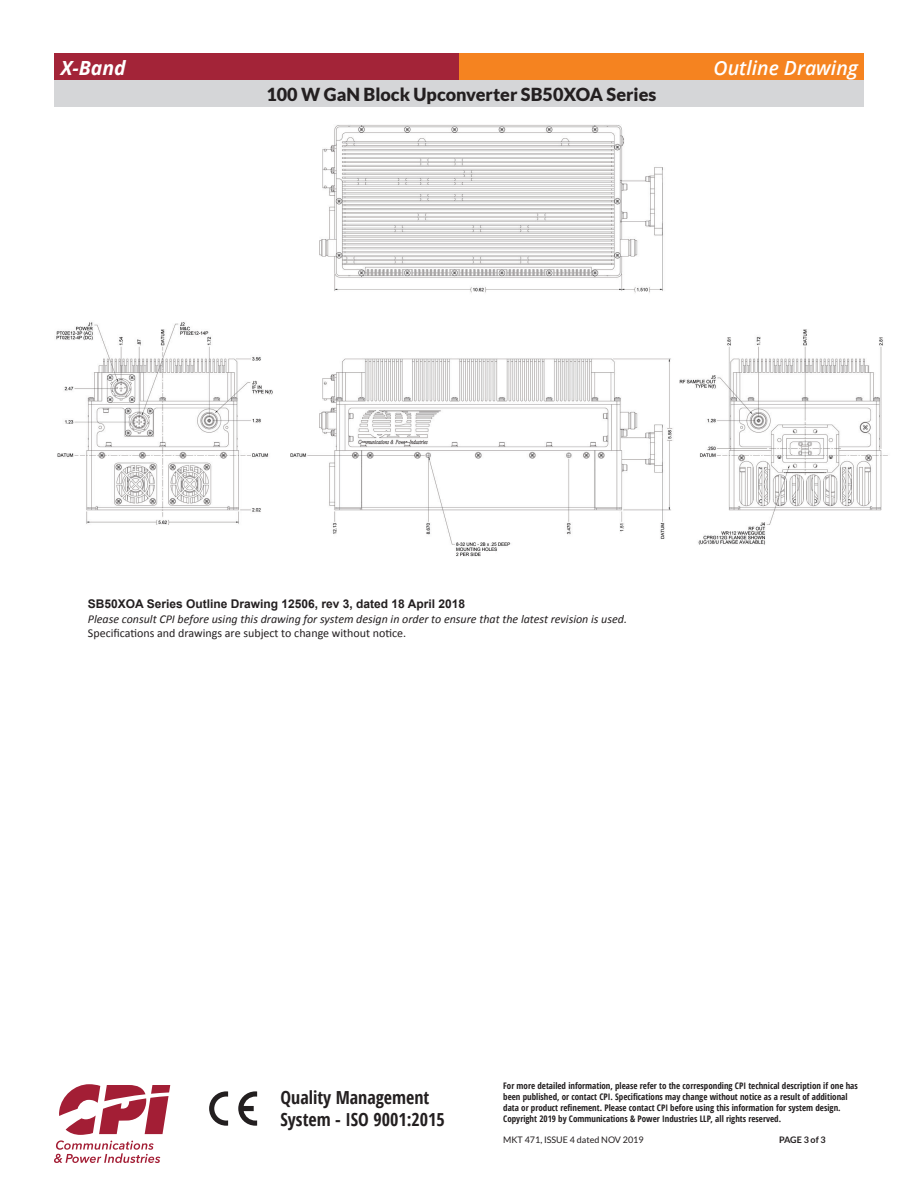
<style>
.page{position:relative;width:918px;height:1188px;background:#fff}
.page>*{position:absolute;margin:0;border:0;box-sizing:border-box;transform-origin:0 0}
.t1{font:italic 600 19.5px "Open Sans";color:#fff}
.t2{font:italic 700 19.5px "Open Sans";color:#fff}
.t3{font:900 18px "Lato";color:#231f20}
.t4{font:700 condensed 18px/21.6px "Open Sans";color:#231f20}
.t5{font:italic 12px "Calibri";color:#231f20}
.t6{font:12px "Calibri";color:#231f20}
.t7{font:700 12px "Arial";color:#231f20}
.t8{font:700 condensed 9px/10.8px "Open Sans";color:#231f20}
.t9{font:9px "Lato";color:#231f20}
.t10{font:700 9px "Lato";letter-spacing:-.015em;color:#231f20}
</style>
<div class="page">
<div style="left:55px;top:80px;width:809px;height:27px;background:#d5d6d8"></div>
<div style="left:300px;top:53px;width:564px;height:27px;background:#f58320"></div>
<div style="left:55px;top:53px;width:404px;height:27px;background:#a32438"></div>
<svg style="left:54px;top:1084px;width:116px;height:79px"></svg>
<svg style="left:238px;top:1091px;width:19px;height:35px"></svg>
<svg style="left:209px;top:1091px;width:19px;height:35px"></svg>
<img style="left:56px;top:125px;width:832px;height:432px">
<h1 class="t2" style="left:61px;top:54px;width:67px">X-Band</h1>
<h1 class="t1" style="left:714px;top:55px;width:146px">Outline Drawing</h1>
<h2 class="t3" style="left:266px;top:84px;width:391px">100 W GaN Block Upconverter SB50XOA Series</h2>
<h3 class="t7" style="left:88px;top:596px;width:379px">SB50XOA Series Outline Drawing 12506, rev 3, dated 18 April 2018</h3>
<h3 class="t5" style="left:88px;top:610px;width:541px">Please consult CPI before using this drawing for system design in order to ensure that the latest revision is used.</h3>
<h3 class="t6" style="left:88px;top:625px;width:320px">Specifications and drawings are subject to change without notice.</h3>
<h2 class="t4" style="left:280px;top:1086px;width:166px">Quality Management<br>System - ISO 9001:2015</h2>
<p class="t8" style="left:503px;top:1080px;width:356px">For more detailed information, please refer to the corresponding CPI technical description if one has been published, or contact CPI. Specifications may change without notice as a result of additional data or product refinement. Please contact CPI before using this information for system design.<br>Copyright 2019 by Communications &amp; Power Industries LLP, all rights reserved.</p>
<p class="t9" style="left:503px;top:1135px;width:142px">MKT 471, ISSUE 4 dated NOV 2019</p>
<p class="t10" style="left:779px;top:1135px;width:48px">PAGE 3 of 3</p>
</div>
